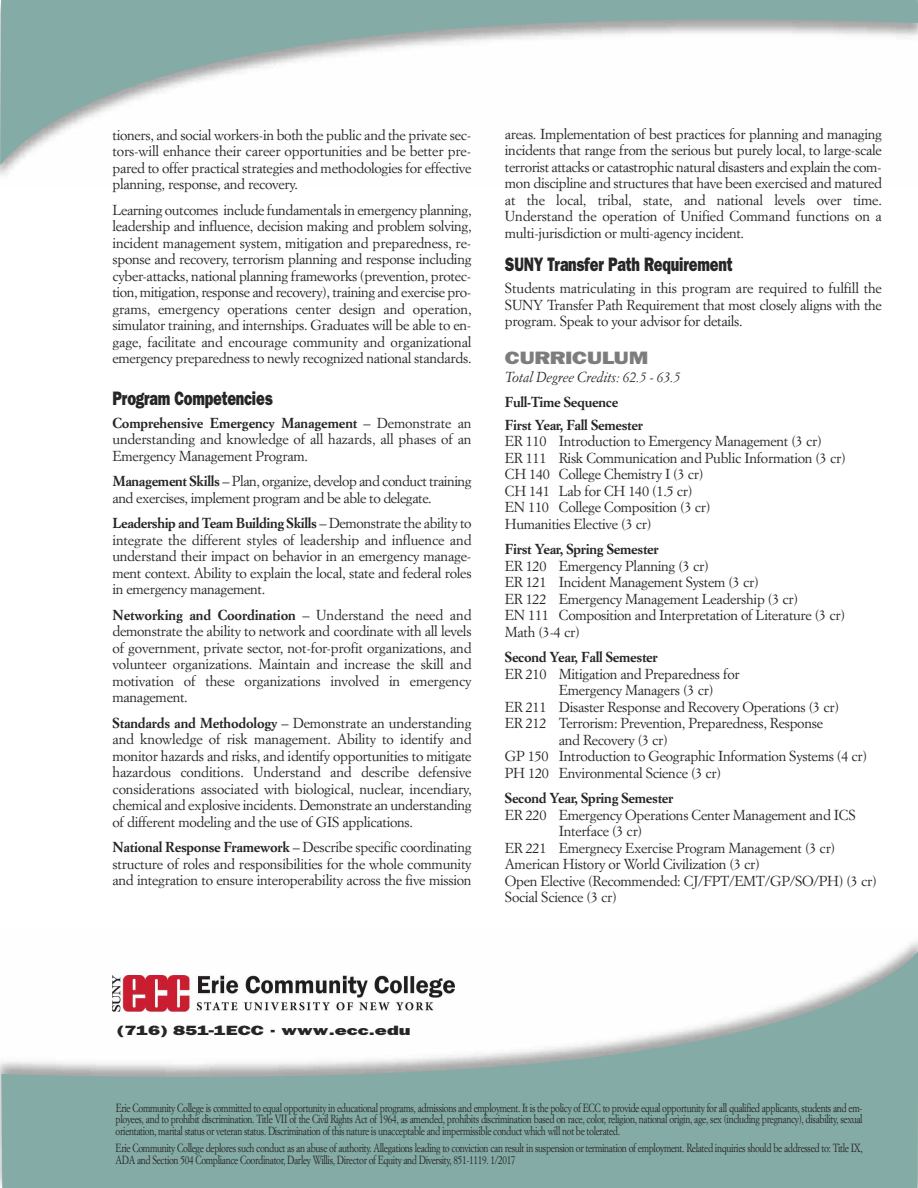
<style>
.page{position:relative;width:918px;height:1188px;background:#fff}
.page>*{position:absolute;margin:0;border:0;box-sizing:border-box;transform-origin:0 0}
.t1{font:19.5px "Francis Gothic Reduced Normal";letter-spacing:-.01em;color:#272627}
.t2{font:18px "Francis Gothic Extended Normal";letter-spacing:-.02em;color:#7d7d7d;scale:.85 1}
.t3{font:14.25px/16.5px "Simoncini Garamond";letter-spacing:-.02em;color:#272627;text-align:justify}
.t4{font:700 14.25px/22.5px "Simoncini Garamond";letter-spacing:-.02em;color:#272627}
.t5{font:italic 14.25px "Simoncini Garamond";letter-spacing:-.02em;color:#272627}
.t6{font:13.5px "Francis Gothic Extended Normal";letter-spacing:-.02em;color:#272627}
.t7{font:11.7px/11.7px "Simoncini Garamond";letter-spacing:-.035em;color:#272627;text-align:justify;scale:.8 1}
.s1{font-weight:700}
</style>
<div class="page">
<svg style="left:1px;top:951px;width:917px;height:237px;fill:#84aba5"></svg>
<svg style="left:0;top:0;width:918px;height:165px"></svg>
<img style="left:113px;top:975px;width:341px;height:37px">
<p class="t3" style="left:113px;top:128px;width:361px">tioners, and social workers-in both the public and the private sec&shy;tors-will enhance their career opportunities and be better pre&shy;pared to offer practical strategies and methodologies for effective planning, response, and recovery.</p>
<p class="t3" style="left:113px;top:203px;width:361px">Learning outcomes include fundamentals in emergency planning, leadership and influence, decision making and problem solving, incident management system, mitigation and preparedness, re&shy;sponse and recovery, terrorism planning and response including cyber-attacks, national planning frameworks (prevention, protec&shy;tion, mitigation, response and recovery), training and exercise pro&shy;grams, emergency operations center design and operation, simulator training, and internships. Graduates will be able to en&shy;gage, facilitate and encourage community and organizational emergency preparedness to newly recognized national standards.</p>
<h1 class="t1" style="left:113px;top:387px;width:162px">Program Competencies</h1>
<p class="t3" style="left:113px;top:416px;width:361px"><span class="s1">Comprehensive Emergency Management</span> – Demonstrate an understanding and knowledge of all hazards, all phases of an Emergency Management Program.</p>
<p class="t3" style="left:113px;top:474px;width:361px"><span class="s1">Management Skills</span> – Plan, organize, develop and conduct training and exercises, implement program and be able to delegate.</p>
<p class="t3" style="left:113px;top:516px;width:361px"><span class="s1">Leadership and Team Building Skills</span> – Demonstrate the ability to integrate the different styles of leadership and influence and understand their impact on behavior in an emergency manage&shy;ment context. Ability to explain the local, state and federal roles in emergency management.</p>
<p class="t3" style="left:113px;top:608px;width:361px"><span class="s1">Networking and Coordination</span> – Understand the need and demonstrate the ability to network and coordinate with all levels of government, private sector, not-for-profit organizations, and volunteer organizations. Maintain and increase the skill and motivation of these organizations involved in emergency management.</p>
<p class="t3" style="left:113px;top:716px;width:361px"><span class="s1">Standards and Methodology</span> – Demonstrate an understanding and knowledge of risk management. Ability to identify and monitor hazards and risks, and identify opportunities to mitigate hazardous conditions. Understand and describe defensive considerations associated with biological, nuclear, incendiary, chemical and explosive incidents. Demonstrate an understanding of different modeling and the use of GIS applications.</p>
<p class="t3" style="left:112px;top:840px;width:361px"><span class="s1">National Response Framework</span> – Describe specific coordinating structure of roles and responsibilities for the whole community and integration to ensure interoperability across the five mission</p>
<p class="t3" style="left:505px;top:127px;width:379px">areas. Implementation of best practices for planning and managing incidents that range from the serious but purely local, to large-scale terrorist attacks or catastrophic natural disasters and explain the com&shy;mon discipline and structures that have been exercised and matured at the local, tribal, state, and national levels over time.<br>Understand the operation of Unified Command functions on a multi-jurisdiction or multi-agency incident.</p>
<h1 class="t1" style="left:505px;top:253px;width:229px">SUNY Transfer Path Requirement</h1>
<p class="t3" style="left:505px;top:281px;width:379px">Students matriculating in this program are required to fulfill the SUNY Transfer Path Requirement that most closely aligns with the program. Speak to your advisor for details.</p>
<p class="t2" style="left:505px;top:347px;width:171px">CURRICULUM</p>
<p class="t5" style="left:505px;top:371px;width:177px">Total Degree Credits: 62.5 - 63.5</p>
<p class="t4" style="left:505px;top:392px;width:140px">Full-Time Sequence<br>First Year, Fall Semester</p>
<p class="t3" style="left:505px;top:434px;width:342px;text-align:left">ER 110 Introduction to Emergency Management (3 cr)<br>ER 111 Risk Communication and Public Information (3 cr)<br>CH 140 College Chemistry I (3 cr)<br>CH 141 Lab for CH 140 (1.5 cr)<br>EN 110 College Composition (3 cr)<br>Humanities Elective (3 cr)</p>
<p class="t4" style="left:505px;top:539px;width:155px">First Year, Spring Semester</p>
<p class="t3" style="left:505px;top:559px;width:342px;text-align:left">ER 120 Emergency Planning (3 cr)<br>ER 121 Incident Management System (3 cr)<br>ER 122 Emergency Management Leadership (3 cr)<br>EN 111 Composition and Interpretation of Literature (3 cr)<br>Math (3-4 cr)</p>
<p class="t4" style="left:505px;top:647px;width:154px">Second Year, Fall Semester</p>
<p class="t3" style="left:505px;top:667px;width:236px">ER 210 Mitigation and Preparedness for</p>
<p class="t3" style="left:559px;top:683px;width:156px">Emergency Managers (3 cr)</p>
<p class="t3" style="left:505px;top:700px;width:336px">ER 211 Disaster Response and Recovery Operations (3 cr)</p>
<p class="t3" style="left:505px;top:716px;width:320px">ER 212 Terrorism: Prevention, Preparedness, Response</p>
<p class="t3" style="left:559px;top:733px;width:111px">and Recovery (3 cr)</p>
<p class="t3" style="left:505px;top:749px;width:364px">GP 150 Introduction to Geographic Information Systems (4 cr)</p>
<p class="t3" style="left:505px;top:766px;width:218px">PH 120 Environmental Science (3 cr)</p>
<p class="t4" style="left:505px;top:788px;width:170px">Second Year, Spring Semester</p>
<p class="t3" style="left:505px;top:808px;width:352px">ER 220 Emergency Operations Center Management and ICS</p>
<p class="t3" style="left:559px;top:824px;width:85px">Interface (3 cr)</p>
<p class="t3" style="left:505px;top:841px;width:332px">ER 221 Emergnecy Exercise Program Management (3 cr)</p>
<p class="t3" style="left:505px;top:857px;width:256px">American History or World Civilization (3 cr)</p>
<p class="t3" style="left:505px;top:874px;width:373px">Open Elective (Recommended: CJ/FPT/EMT/GP/SO/PH) (3 cr)</p>
<p class="t3" style="left:505px;top:890px;width:114px">Social Science (3 cr)</p>
<p class="t6" style="left:117px;top:1022px;width:296px">(716) 851-1ECC • www.ecc.edu</p>
<p class="t7" style="left:116px;top:1103px;width:935px">Erie Community College is committed to equal opportunity in educational programs, admissions and employment. It is the policy of ECC to provide equal opportunity for all qualified applicants, students and em&shy;ployees, and to prohibit discrimination. Title VII of the Civil Rights Act of 1964, as amended, prohibits discrimination based on race, color, religion, national origin, age, sex (including pregnancy), disability, sexual orientation, marital status or veteran status. Discrimination of this nature is unacceptable and impermissible conduct which will not be tolerated.</p>
<p class="t7" style="left:116px;top:1143px;width:935px">Erie Community College deplores such conduct as an abuse of authority. Allegations leading to conviction can result in suspension or termination of employment. Related inquiries should be addressed to: Title IX,<br>ADA and Section 504 Compliance Coordinator, Darley Willis, Director of Equity and Diversity, 851-1119. 1/2017</p>
</div>
